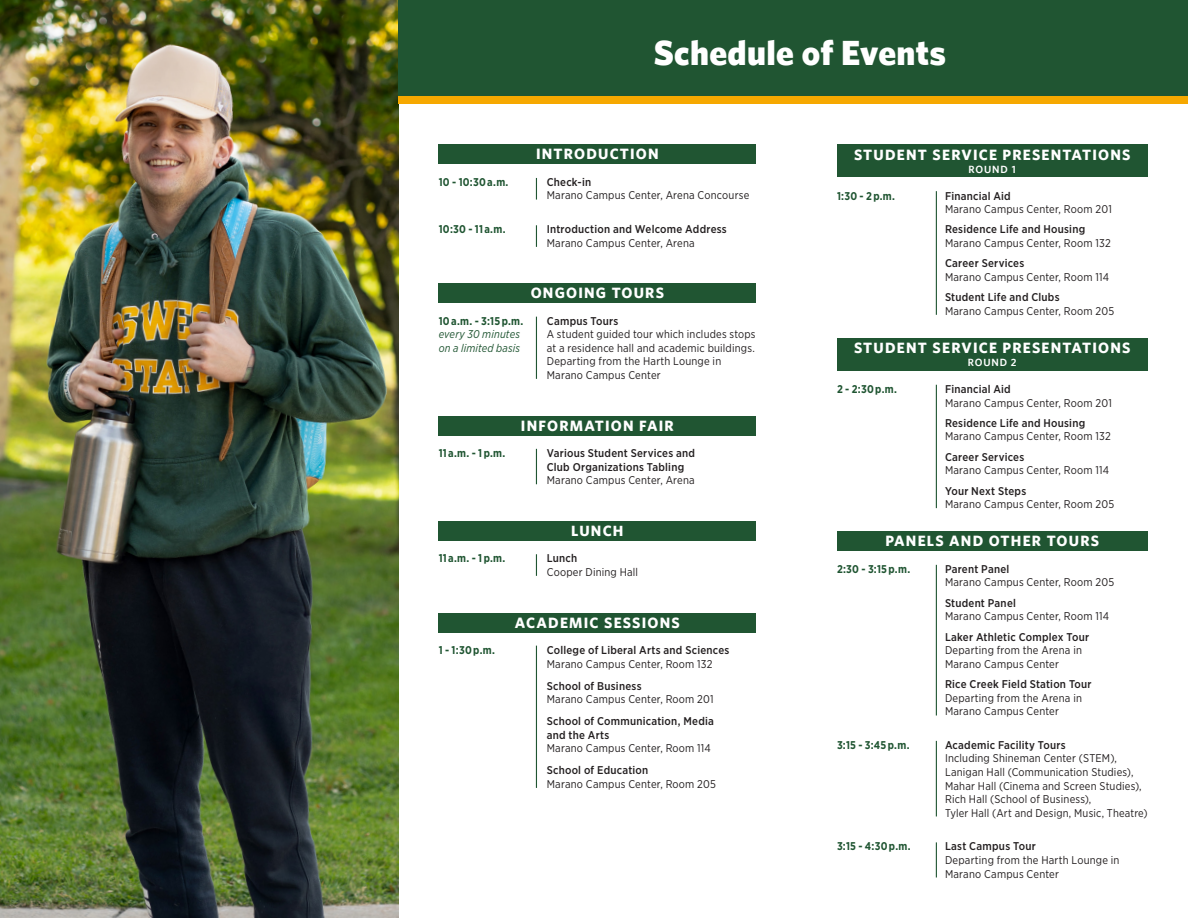
<style>
.page{position:relative;width:1188px;height:918px;background:#fff}
.page>*{position:absolute;margin:0;border:0;box-sizing:border-box;transform-origin:0 0}
.t1{font:900 35.1px "Whitney";letter-spacing:.01em;color:#fff}
.Session_Category_202{font:700 15px "Whitney";letter-spacing:.08em;color:#fff}
.Description_2022{font:11.25px/13.5px "Gotham Narrow";letter-spacing:.02em;color:#231f20}
.Time_Event__nested{font:500 11.25px/13.5px "Gotham Narrow";letter-spacing:.02em;color:#231f20}
.Time_Event__nested-2{font:700 11.25px "Gotham Narrow";letter-spacing:.02em;color:#205532;scale:.95 1}
.Time_Event_2022{font:500 11.25px "Gotham Narrow";letter-spacing:.02em;color:#231f20}
.Time_Event_2022-2{font:700 11.25px "Gotham Narrow";letter-spacing:.02em;color:#205532;scale:.95 1}
.Description_2022-2{font:italic 11.25px "Gotham Narrow";letter-spacing:.015em;color:#205532;scale:.96 1}
.Session_Category_202-2{font:600 10.5px "Whitney";letter-spacing:.08em;color:#fff}
</style>
<div class="page">
<img style="left:0;top:0;width:398px;height:918px">
<div style="left:398px;top:0;width:790px;height:96px;background:#205532"></div>
<div style="left:398px;top:96px;width:790px;height:8px;background:#f6a800"></div>
<div style="left:439px;top:145px;width:317px;height:19px;background:#205532"></div>
<div style="left:439px;top:283px;width:317px;height:20px;background:#205532"></div>
<div style="left:439px;top:416px;width:317px;height:20px;background:#205532"></div>
<div style="left:439px;top:521px;width:317px;height:20px;background:#205532"></div>
<div style="left:439px;top:613px;width:317px;height:19px;background:#205532"></div>
<div style="left:837px;top:145px;width:311px;height:32px;background:#205532"></div>
<div style="left:837px;top:338px;width:311px;height:33px;background:#205532"></div>
<div style="left:837px;top:531px;width:311px;height:20px;background:#205532"></div>
<svg style="left:536px;top:225px;width:1px;height:22px"></svg>
<svg style="left:536px;top:178px;width:1px;height:22px"></svg>
<hr style="left:536px;top:317px;width:1px;height:62px;background:#205532">
<hr style="left:536px;top:449px;width:1px;height:35px;background:#205532">
<hr style="left:936px;top:191px;width:1px;height:124px;background:#205532">
<hr style="left:936px;top:385px;width:1px;height:123px;background:#205532">
<svg style="left:536px;top:554px;width:1px;height:22px"></svg>
<hr style="left:536px;top:646px;width:1px;height:142px;background:#205532">
<hr style="left:936px;top:565px;width:1px;height:151px;background:#205532">
<hr style="left:936px;top:741px;width:1px;height:75px;background:#205532">
<hr style="left:936px;top:842px;width:1px;height:35px;background:#205532">
<p class="t1" style="left:654px;top:29px;width:294px">Schedule of Events</p>
<p class="Session_Category_202" style="left:536px;top:145px;width:124px">INTRODUCTION</p>
<p class="Time_Event__nested-2" style="left:439px;top:175px;width:75px">10 - 10:30 a.m.</p>
<p class="Time_Event__nested" style="left:547px;top:175px;width:46px">Check-in</p>
<p class="Description_2022" style="left:547px;top:188px;width:204px">Marano Campus Center, Arena Concourse</p>
<p class="Time_Event_2022-2" style="left:439px;top:222px;width:72px">10:30 - 11 a.m.</p>
<p class="Time_Event_2022" style="left:547px;top:222px;width:182px">Introduction and Welcome Address</p>
<p class="Description_2022" style="left:547px;top:236px;width:150px">Marano Campus Center, Arena</p>
<p class="Session_Category_202" style="left:531px;top:284px;width:135px">ONGOING TOURS</p>
<p class="Time_Event__nested-2" style="left:439px;top:314px;width:91px">10 a.m. - 3:15 p.m.</p>
<p class="Time_Event__nested" style="left:547px;top:314px;width:73px">Campus Tours</p>
<p class="Description_2022-2" style="left:439px;top:327px;width:86px">every 30 minutes</p>
<p class="Description_2022" style="left:547px;top:327px;width:210px">A student guided tour which includes stops</p>
<p class="Description_2022-2" style="left:439px;top:341px;width:86px">on a limited basis</p>
<p class="Description_2022" style="left:547px;top:341px;width:210px">at a residence hall and academic buildings.<br>Departing from the Harth Lounge in<br>Marano Campus Center</p>
<p class="Session_Category_202" style="left:521px;top:416px;width:154px">INFORMATION FAIR</p>
<p class="Time_Event__nested-2" style="left:439px;top:446px;width:72px">11 a.m. - 1 p.m.</p>
<p class="Time_Event__nested" style="left:547px;top:446px;width:150px">Various Student Services and<br>Club Organizations Tabling</p>
<p class="Description_2022" style="left:547px;top:473px;width:150px">Marano Campus Center, Arena</p>
<p class="Session_Category_202" style="left:571px;top:522px;width:54px">LUNCH</p>
<p class="Time_Event__nested-2" style="left:439px;top:551px;width:72px">11 a.m. - 1 p.m.</p>
<p class="Time_Event__nested" style="left:547px;top:551px;width:32px">Lunch</p>
<p class="Description_2022" style="left:547px;top:565px;width:93px">Cooper Dining Hall</p>
<p class="Session_Category_202" style="left:515px;top:613px;width:166px">ACADEMIC SESSIONS</p>
<p class="Time_Event__nested-2" style="left:439px;top:643px;width:61px">1 - 1:30 p.m.</p>
<p class="Time_Event__nested" style="left:547px;top:643px;width:184px">College of Liberal Arts and Sciences</p>
<p class="Description_2022" style="left:547px;top:657px;width:167px">Marano Campus Center, Room 132</p>
<p class="Time_Event__nested" style="left:547px;top:679px;width:96px">School of Business</p>
<p class="Description_2022" style="left:547px;top:692px;width:168px">Marano Campus Center, Room 201</p>
<p class="Time_Event__nested" style="left:547px;top:714px;width:169px">School of Communication, Media and the Arts</p>
<p class="Description_2022" style="left:547px;top:741px;width:166px">Marano Campus Center, Room 114</p>
<p class="Time_Event__nested" style="left:547px;top:764px;width:103px">School of Education</p>
<p class="Description_2022" style="left:547px;top:777px;width:171px">Marano Campus Center, Room 205</p>
<p class="Session_Category_202" style="left:854px;top:146px;width:278px">STUDENT SERVICE PRESENTATIONS</p>
<p class="Session_Category_202-2" style="left:969px;top:163px;width:49px">ROUND 1</p>
<p class="Time_Event__nested-2" style="left:837px;top:188px;width:63px">1:30 - 2 p.m.</p>
<p class="Time_Event__nested" style="left:945px;top:189px;width:67px">Financial Aid</p>
<p class="Description_2022" style="left:945px;top:202px;width:168px">Marano Campus Center, Room 201</p>
<p class="Time_Event__nested" style="left:945px;top:223px;width:142px">Residence Life and Housing</p>
<p class="Description_2022" style="left:945px;top:236px;width:167px">Marano Campus Center, Room 132</p>
<p class="Time_Event__nested" style="left:945px;top:256px;width:81px">Career Services</p>
<p class="Description_2022" style="left:945px;top:270px;width:166px">Marano Campus Center, Room 114</p>
<p class="Time_Event__nested" style="left:945px;top:290px;width:116px">Student Life and Clubs</p>
<p class="Description_2022" style="left:945px;top:304px;width:171px">Marano Campus Center, Room 205</p>
<p class="Session_Category_202" style="left:854px;top:339px;width:278px">STUDENT SERVICE PRESENTATIONS</p>
<p class="Session_Category_202-2" style="left:968px;top:356px;width:50px">ROUND 2</p>
<p class="Time_Event__nested-2" style="left:837px;top:382px;width:65px">2 - 2:30 p.m.</p>
<p class="Time_Event__nested" style="left:945px;top:382px;width:67px">Financial Aid</p>
<p class="Description_2022" style="left:945px;top:396px;width:168px">Marano Campus Center, Room 201</p>
<p class="Time_Event__nested" style="left:945px;top:416px;width:142px">Residence Life and Housing</p>
<p class="Description_2022" style="left:945px;top:429px;width:167px">Marano Campus Center, Room 132</p>
<p class="Time_Event__nested" style="left:945px;top:450px;width:81px">Career Services</p>
<p class="Description_2022" style="left:945px;top:463px;width:166px">Marano Campus Center, Room 114</p>
<p class="Time_Event__nested" style="left:945px;top:484px;width:83px">Your Next Steps</p>
<p class="Description_2022" style="left:945px;top:497px;width:171px">Marano Campus Center, Room 205</p>
<p class="Session_Category_202" style="left:885px;top:532px;width:215px">PANELS AND OTHER TOURS</p>
<p class="Time_Event__nested-2" style="left:837px;top:562px;width:79px">2:30 - 3:15 p.m.</p>
<p class="Time_Event__nested" style="left:945px;top:562px;width:66px">Parent Panel</p>
<p class="Description_2022" style="left:945px;top:575px;width:171px">Marano Campus Center, Room 205</p>
<p class="Time_Event__nested" style="left:945px;top:596px;width:72px">Student Panel</p>
<p class="Description_2022" style="left:945px;top:609px;width:166px">Marano Campus Center, Room 114</p>
<p class="Time_Event__nested" style="left:945px;top:630px;width:146px">Laker Athletic Complex Tour</p>
<p class="Description_2022" style="left:945px;top:643px;width:138px">Departing from the Arena in<br>Marano Campus Center</p>
<p class="Time_Event__nested" style="left:945px;top:677px;width:148px">Rice Creek Field Station Tour</p>
<p class="Description_2022" style="left:945px;top:691px;width:138px">Departing from the Arena in<br>Marano Campus Center</p>
<p class="Time_Event_2022-2" style="left:837px;top:738px;width:78px">3:15 - 3:45 p.m.</p>
<p class="Time_Event_2022" style="left:945px;top:738px;width:122px">Academic Facility Tours</p>
<p class="Description_2022" style="left:945px;top:751px;width:204px">Including Shineman Center (STEM), Lanigan Hall (Communication Studies), Mahar Hall (Cinema and Screen Studies), Rich Hall (School of Business),<br>Tyler Hall (Art and Design, Music, Theatre)</p>
<p class="Time_Event_2022-2" style="left:837px;top:839px;width:79px">3:15 - 4:30 p.m.</p>
<p class="Time_Event_2022" style="left:945px;top:839px;width:92px">Last Campus Tour</p>
<p class="Description_2022" style="left:945px;top:853px;width:176px">Departing from the Harth Lounge in<br>Marano Campus Center</p>
</div>
